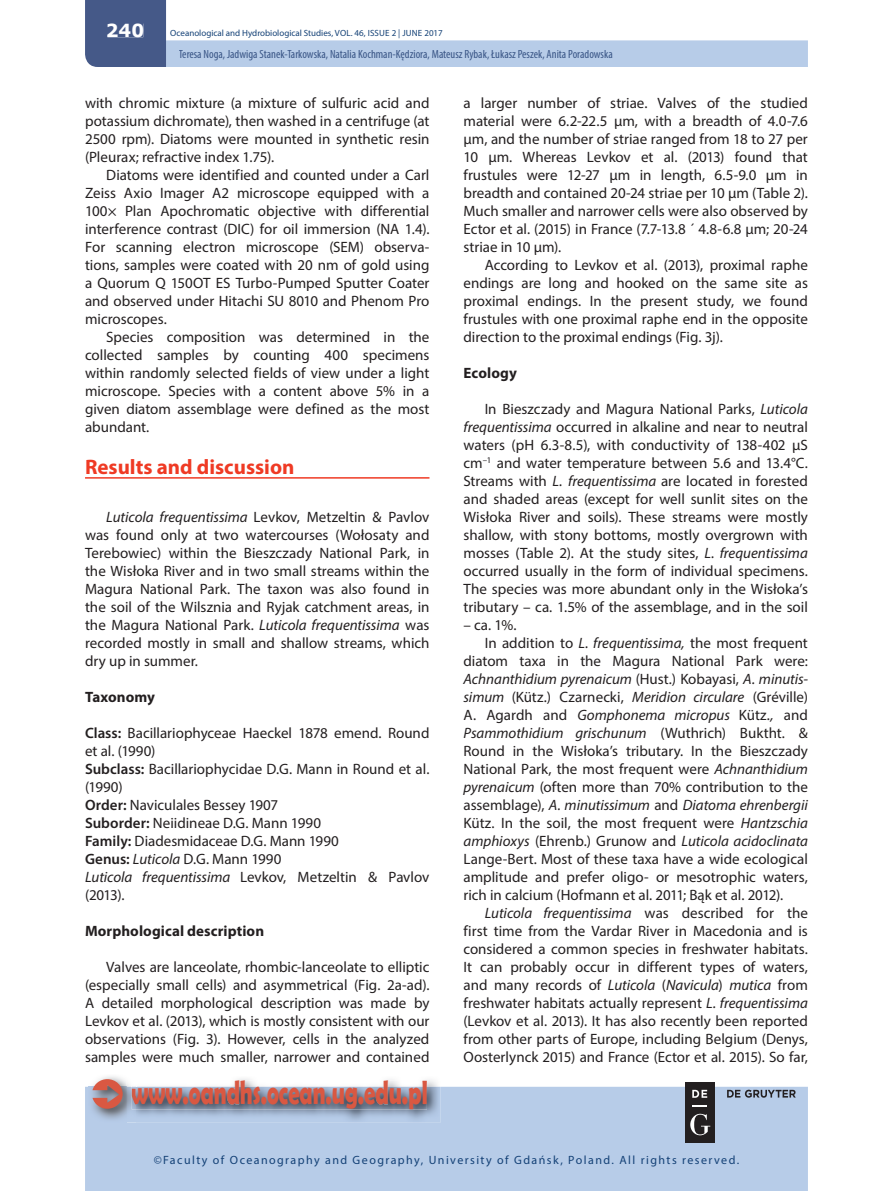
<style>
.page{position:relative;width:893px;height:1191px;background:#fff}
.page>*{position:absolute;margin:0;border:0;box-sizing:border-box;transform-origin:0 0}
.t1{font:700 33.75px "Berlin Sans FB Demi";color:#d95842;scale:.67 1}
.t2{font:700 21px "Myriad Pro";color:#ef3a24}
.t3{font:700 18px "Verdana";color:#fff}
.t4{font:15px/18px "Myriad Pro";color:#231f20;text-align:justify}
.t5{font:italic 15px "Myriad Pro";letter-spacing:-.005em;color:#231f20}
.t6{font:700 15px "Myriad Pro";letter-spacing:.005em;color:#231f20}
.t7{font:condensed 12px "Myriad Pro";color:#395586}
.t8{font:12px "Myriad Pro";letter-spacing:.12em;color:#144176}
.t9{font:9px "Myriad Pro";color:#144176}
.s1{font-style:italic}
.s2{font-weight:600}
.s3{font-style:normal}
</style>
<div class="page">
<div style="left:85px;top:1086px;width:723px;height:105px;background:#b7cce8"></div>
<svg style="left:85px;top:0;width:723px;height:67px"></svg>
<div style="left:107px;top:24px;width:36px;height:13px;background:#455988"></div>
<div style="left:179px;top:50px;width:433px;height:11px;background:#b7cce8"></div>
<img style="left:88px;top:1086px;width:352px;height:36px">
<img style="left:127px;top:1110px;width:9px;height:12px">
<svg style="left:92px;top:1076px;width:335px;height:34px"></svg>
<div style="left:685px;top:1081px;width:30px;height:61px;background:#231f20"></div>
<svg style="left:692px;top:1105px;width:15px;height:1px"></svg>
<svg style="left:692px;top:1089px;width:15px;height:8px"></svg>
<svg style="left:690px;top:1113px;width:20px;height:22px"></svg>
<svg style="left:727px;top:1089px;width:69px;height:8px"></svg>
<hr style="left:85px;top:477px;width:344px;height:1px;background:#ef3a24">
<p class="t3" style="left:106px;top:18px;width:40px">240</p>
<p class="t9" style="left:170px;top:28px;width:274px">Oceanological and Hydrobiological Studies, VOL. 46, ISSUE 2 | JUNE 2017</p>
<p class="t7" style="left:179px;top:47px;width:435px">Teresa Noga, Jadwiga Stanek-Tarkowska, Natalia Kochman-Kędziora, Mateusz Rybak, Łukasz Peszek, Anita Poradowska</p>
<p class="t4" style="left:85px;top:94px;width:346px">with chromic mixture (a mixture of sulfuric acid and potassium dichromate), then washed in a centrifuge (at 2500 rpm). Diatoms were mounted in synthetic resin (Pleurax; refractive index 1.75).</p>
<p class="t4" style="left:85px;top:166px;width:346px;text-indent:21px">Diatoms were identified and counted under a Carl Zeiss Axio Imager A2 microscope equipped with a 100× Plan Apochromatic objective with differential interference contrast (DIC) for oil immersion (NA 1.4).<br>For scanning electron microscope (SEM) observa&shy;tions, samples were coated with 20 nm of gold using a Quorum Q 150OT ES Turbo-Pumped Sputter Coater and observed under Hitachi SU 8010 and Phenom Pro microscopes.</p>
<p class="t4" style="left:85px;top:328px;width:346px;text-indent:21px">Species composition was determined in the collected samples by counting 400 specimens within randomly selected fields of view under a light microscope. Species with a content above 5% in a given diatom assemblage were defined as the most abundant.</p>
<h2 class="t2" style="left:85px;top:453px;width:211px">Results and discussion</h2>
<p class="t4" style="left:85px;top:508px;width:346px;text-indent:21px"><span class="s1">Luticola frequentissima</span> Levkov, Metzeltin &amp; Pavlov was found only at two watercourses (Wołosaty and Terebowiec) within the Bieszczady National Park, in the Wisłoka River and in two small streams within the Magura National Park. The taxon was also found in the soil of the Wilsznia and Ryjak catchment areas, in the Magura National Park. <span class="s1">Luticola frequentissima</span> was recorded mostly in small and shallow streams, which dry up in summer.</p>
<p class="t6" style="left:85px;top:687px;width:72px">Taxonomy</p>
<p class="t4" style="left:85px;top:724px;width:346px;text-align:left"><span class="s2">Class:</span> Bacillariophyceae Haeckel 1878 emend. Round et al. (1990)<br><span class="s2">Subclass:</span> Bacillariophycidae D.G. Mann in Round et al. (1990)<br><span class="s2">Order:</span> Naviculales Bessey 1907<br><span class="s2">Suborder:</span> Neiidineae D.G. Mann 1990<br><span class="s2">Family:</span> Diadesmidaceae D.G. Mann 1990<br><span class="s2">Genus:</span> <span class="s1">Luticola</span> D.G. Mann 1990<br><span class="s1">Luticola frequentissima</span> Levkov, Metzeltin &amp; Pavlov (2013).</p>
<p class="t6" style="left:85px;top:921px;width:181px">Morphological description</p>
<p class="t4" style="left:85px;top:958px;width:346px;text-indent:21px">Valves are lanceolate, rhombic-lanceolate to elliptic (especially small cells) and asymmetrical (Fig. 2a-ad).<br>A detailed morphological description was made by Levkov et al. (2013), which is mostly consistent with our observations (Fig. 3). However, cells in the analyzed samples were much smaller, narrower and contained</p>
<h1 class="t1" style="left:131px;top:1073px;width:444px">www.oandhs.ocean.ug.edu.pl</h1>
<p class="t4" style="left:463px;top:94px;width:346px">a larger number of striae. Valves of the studied material were 6.2-22.5 µm, with a breadth of 4.0-7.6 µm, and the number of striae ranged from 18 to 27 per 10 µm. Whereas Levkov et al. (2013) found that frustules were 12-27 µm in length, 6.5-9.0 µm in breadth and contained 20-24 striae per 10 µm (Table 2).<br>Much smaller and narrower cells were also observed by Ector et al. (2015) in France (7.7-13.8 ´ 4.8-6.8 µm; 20-24 striae in 10 µm).</p>
<p class="t4" style="left:463px;top:256px;width:346px;text-indent:21px">According to Levkov et al. (2013), proximal raphe endings are long and hooked on the same site as proximal endings. In the present study, we found frustules with one proximal raphe end in the opposite direction to the proximal endings (Fig. 3j).</p>
<p class="t6" style="left:463px;top:363px;width:55px">Ecology</p>
<p class="t4" style="left:463px;top:400px;width:346px;text-indent:21px">In Bieszczady and Magura National Parks, <span class="s1">Luticola frequentissima</span> occurred in alkaline and near to neutral waters (pH 6.3-8.5), with conductivity of 138-402 µS cm<sup>–1</sup> and water temperature between 5.6 and 13.4°C.<br>Streams with <span class="s1">L. frequentissima</span> are located in forested and shaded areas (except for well sunlit sites on the Wisłoka River and soils). These streams were mostly shallow, with stony bottoms, mostly overgrown with mosses (Table 2). At the study sites, <span class="s1">L. frequentissima </span>occurred usually in the form of individual specimens.<br>The species was more abundant only in the Wisłoka’s tributary – ca. 1.5% of the assemblage, and in the soil</p>
<p class="t4" style="left:463px;top:616px;width:55px">– ca. 1%.</p>
<p class="t4" style="left:485px;top:634px;width:325px">In addition to <span class="s1">L. frequentissima,</span> the most frequent</p>
<p class="t4" style="left:463px;top:652px;width:346px">diatom taxa in the Magura National Park were:</p>
<p class="t5" style="left:463px;top:670px;width:346px">Achnanthidium pyrenaicum <span class="s3">(Hust.) Kobayasi,</span> A. minutis-</p>
<p class="t4" style="left:463px;top:688px;width:346px"><span class="s1">simum</span> (Kütz.) Czarnecki, <span class="s1">Meridion circulare</span> (Gréville)</p>
<p class="t4" style="left:463px;top:706px;width:346px">A. Agardh and <span class="s1">Gomphonema micropus</span> Kütz.<span class="s1">,</span> and</p>
<p class="t5" style="left:463px;top:724px;width:346px">Psammothidium grischunum <span class="s3">(Wuthrich) Buktht. &amp;</span></p>
<p class="t4" style="left:463px;top:742px;width:346px">Round in the Wisłoka’s tributary. In the Bieszczady</p>
<p class="t4" style="left:463px;top:760px;width:346px">National Park, the most frequent were <span class="s1">Achnanthidium</span></p>
<p class="t4" style="left:463px;top:778px;width:346px"><span class="s1">pyrenaicum</span> (often more than 70% contribution to the</p>
<p class="t5" style="left:463px;top:796px;width:346px"><span class="s3">assemblage),</span> A. minutissimum <span class="s3">and</span> Diatoma ehrenbergii</p>
<p class="t4" style="left:463px;top:814px;width:346px">Kütz. In the soil, the most frequent were <span class="s1">Hantzschia</span></p>
<p class="t5" style="left:463px;top:832px;width:346px">amphioxys <span class="s3">(Ehrenb.) Grunow and</span> Luticola acidoclinata</p>
<p class="t4" style="left:463px;top:850px;width:346px">Lange-Bert. Most of these taxa have a wide ecological</p>
<p class="t4" style="left:463px;top:868px;width:346px">amplitude and prefer oligo- or mesotrophic waters,</p>
<p class="t4" style="left:463px;top:886px;width:321px">rich in calcium (Hofmann et al. 2011; Bąk et al. 2012).</p>
<p class="t5" style="left:485px;top:904px;width:325px">Luticola frequentissima <span class="s3">was described for the</span></p>
<p class="t4" style="left:463px;top:922px;width:346px">first time from the Vardar River in Macedonia and is</p>
<p class="t4" style="left:463px;top:940px;width:346px">considered a common species in freshwater habitats.</p>
<p class="t4" style="left:463px;top:958px;width:346px">It can probably occur in different types of waters,</p>
<p class="t4" style="left:463px;top:976px;width:346px">and many records of <span class="s1">Luticola</span> (<span class="s1">Navicula</span>) <span class="s1">mutica</span> from</p>
<p class="t4" style="left:463px;top:994px;width:346px">freshwater habitats actually represent <span class="s1">L. frequentissima</span></p>
<p class="t4" style="left:463px;top:1012px;width:346px">(Levkov et al. 2013). It has also recently been reported</p>
<p class="t4" style="left:463px;top:1030px;width:346px">from other parts of Europe, including Belgium (Denys,</p>
<p class="t4" style="left:463px;top:1048px;width:346px">Oosterlynck 2015) and France (Ector et al. 2015). So far,</p>
<p class="t8" style="left:154px;top:1152px;width:587px">©Faculty of Oceanography and Geography, University of Gdańsk, Poland. All rights reserved.</p>
</div>
